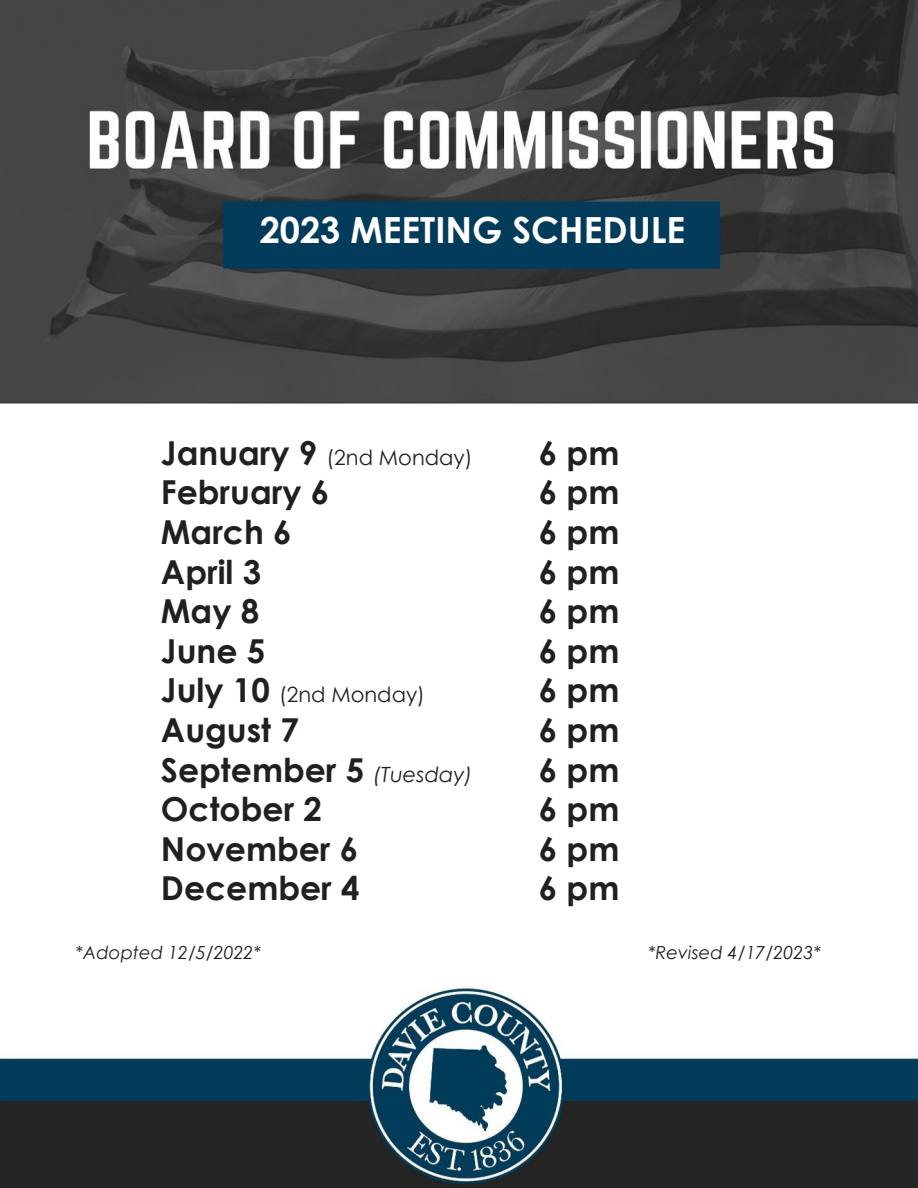
<style>
.page{position:relative;width:918px;height:1188px;background:#fff}
.page>*{position:absolute;margin:0;border:0;box-sizing:border-box;transform-origin:0 0}
.t1{font:700 36px "Century Gothic";color:#fff}
.t2{font:700 33px "Century Gothic";color:#231f20}
.t3{font:21px "Century Gothic";color:#231f20}
.t4{font:italic 18px "Century Gothic";color:#231f20}
.s1{font-weight:700;font-size:33px}
.s2{font-weight:400;font-style:italic;font-size:21px}
</style>
<div class="page">
<img style="left:0;top:0;width:918px;height:1188px">
<p class="t1" style="left:260px;top:203px;width:427px">2023 MEETING SCHEDULE</p>
<p class="t3" style="left:161px;top:443px;width:313px"><span class="s1">January 9</span> (2nd Monday)</p>
<p class="t2" style="left:539px;top:428px;width:82px">6 pm</p>
<p class="t2" style="left:161px;top:467px;width:170px">February 6</p>
<p class="t2" style="left:539px;top:467px;width:82px">6 pm</p>
<p class="t2" style="left:161px;top:507px;width:132px">March 6</p>
<p class="t2" style="left:539px;top:507px;width:82px">6 pm</p>
<p class="t2" style="left:161px;top:547px;width:102px">April 3</p>
<p class="t2" style="left:539px;top:547px;width:82px">6 pm</p>
<p class="t2" style="left:161px;top:586px;width:100px">May 8</p>
<p class="t2" style="left:539px;top:586px;width:82px">6 pm</p>
<p class="t2" style="left:161px;top:626px;width:106px">June 5</p>
<p class="t2" style="left:539px;top:626px;width:82px">6 pm</p>
<p class="t3" style="left:161px;top:680px;width:266px"><span class="s1">July 10</span> (2nd Monday)</p>
<p class="t2" style="left:539px;top:665px;width:82px">6 pm</p>
<p class="t2" style="left:161px;top:705px;width:139px">August 7</p>
<p class="t2" style="left:539px;top:705px;width:82px">6 pm</p>
<p class="t2" style="left:161px;top:745px;width:313px">September 5 <span class="s2">(Tuesday)</span></p>
<p class="t2" style="left:539px;top:745px;width:82px">6 pm</p>
<p class="t2" style="left:161px;top:784px;width:163px">October 2</p>
<p class="t2" style="left:539px;top:784px;width:82px">6 pm</p>
<p class="t2" style="left:161px;top:824px;width:199px">November 6</p>
<p class="t2" style="left:539px;top:824px;width:82px">6 pm</p>
<p class="t2" style="left:161px;top:863px;width:200px">December 4</p>
<p class="t2" style="left:539px;top:863px;width:82px">6 pm</p>
<p class="t4" style="left:76px;top:939px;width:187px">*Adopted 12/5/2022*</p>
<p class="t4" style="left:648px;top:939px;width:175px">*Revised 4/17/2023*</p>
</div>
